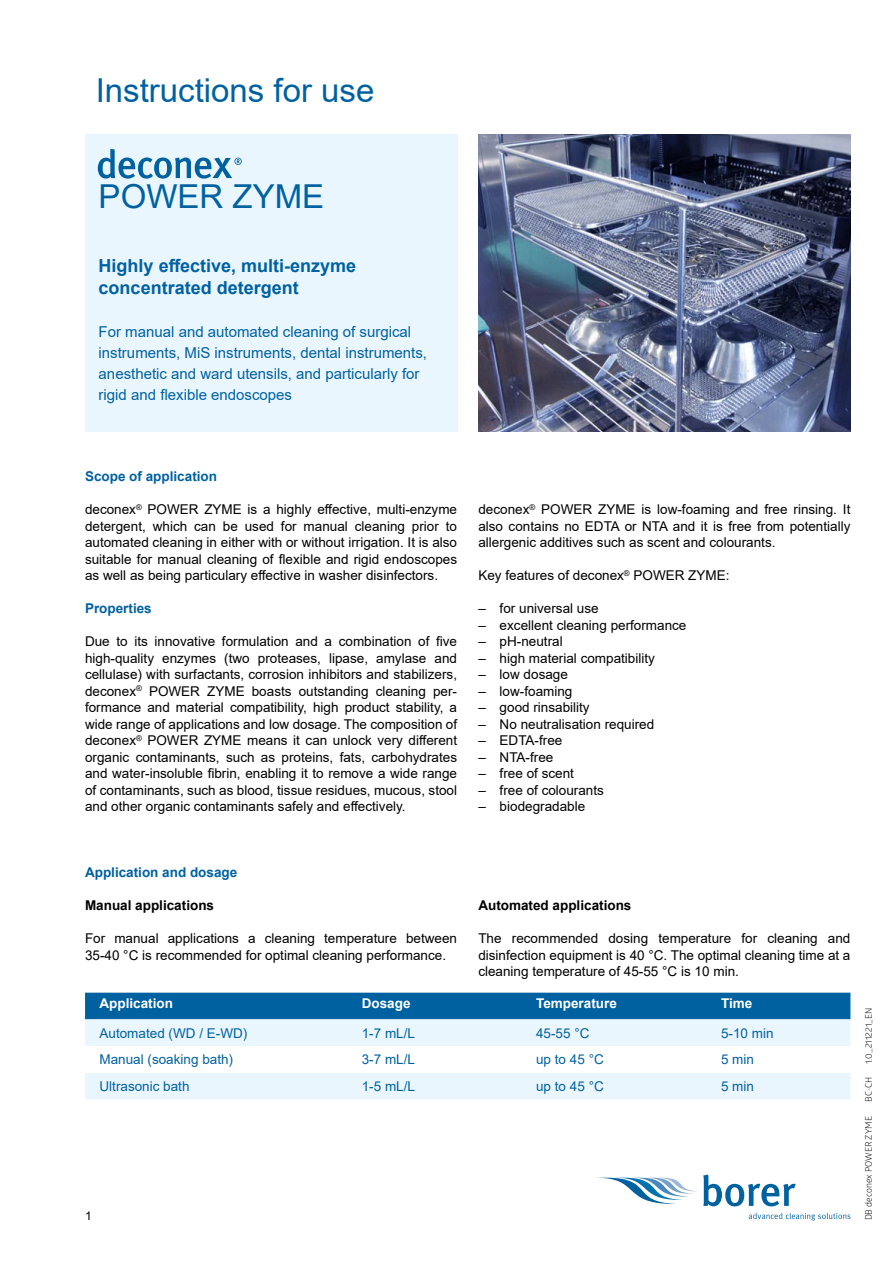
<style>
.page{position:relative;width:893px;height:1263px;background:#fff}
.page>*{position:absolute;margin:0;border:0;box-sizing:border-box;transform-origin:0 0}
.t1{font:33px "Arial";color:#0061a1}
.t2{font:700 18px/21.6px "Arial";color:#0061a1}
.t3{font:15px/21px "Arial";color:#0061a1}
.t4{font:13.5px/16.5px "Arial";color:#000;text-align:justify}
.t5{font:13.5px "Arial";color:#0061a1}
.t6{font:700 13.5px "Arial";color:#0061a1}
.t7{font:700 13.5px "Arial";color:#000}
.t8{font:700 13.5px "Arial";color:#fff}
.t9{font:12px "Arial";color:#000}
.t10{font:9px "Glober";color:#000}
</style>
<div class="page">
<svg style="left:597px;top:1174px;width:199px;height:32px"></svg>
<svg style="left:749px;top:1213px;width:101px;height:7px"></svg>
<div style="left:85px;top:134px;width:372px;height:298px;background:#eaf6fe"></div>
<svg style="left:98px;top:149px;width:144px;height:30px"></svg>
<img style="left:478px;top:135px;width:372px;height:297px">
<div style="left:85px;top:993px;width:765px;height:26px;background:#0061a1"></div>
<div style="left:85px;top:1019px;width:765px;height:80px;background:#eaf6fe"></div>
<svg style="left:85px;top:1046px;width:765px;height:27px"></svg>
<h1 class="t1" style="left:96px;top:67px;width:280px">Instructions for use</h1>
<h1 class="t1" style="left:99px;top:174px;width:227px">POWER ZYME</h1>
<h2 class="t2" style="left:99px;top:255px;width:259px">Highly effective, multi-enzyme concentrated detergent</h2>
<p class="t3" style="left:99px;top:321px;width:330px">For manual and automated cleaning of surgical instruments, MiS instruments, dental instruments, anesthetic and ward utensils, and particularly for rigid and flexible endoscopes</p>
<p class="t6" style="left:85px;top:467px;width:134px">Scope of application</p>
<p class="t4" style="left:85px;top:501px;width:374px">deconex<sup>®</sup> POWER ZYME is a highly effective, multi-enzyme detergent, which can be used for manual cleaning prior to automated cleaning in either with or without irrigation. It is also suitable for manual cleaning of flexible and rigid endoscopes as well as being particulary effective in washer disinfectors.</p>
<p class="t6" style="left:85px;top:599px;width:68px">Properties</p>
<p class="t4" style="left:85px;top:633px;width:374px">Due to its innovative formulation and a combination of five high-quality enzymes (two proteases, lipase, amylase and cellulase) with surfactants, corrosion inhibitors and stabilizers, deconex<sup>®</sup> POWER ZYME boasts outstanding cleaning per&shy;formance and material compatibility, high product stability, a wide range of applications and low dosage. The composition of deconex<sup>®</sup> POWER ZYME means it can unlock very different organic contaminants, such as proteins, fats, carbohydrates and water-insoluble fibrin, enabling it to remove a wide range of contaminants, such as blood, tissue residues, mucous, stool and other organic contaminants safely and effectively.</p>
<p class="t4" style="left:478px;top:501px;width:374px">deconex<sup>®</sup> POWER ZYME is low-foaming and free rinsing. It also contains no EDTA or NTA and it is free from potentially allergenic additives such as scent and colourants.</p>
<p class="t4" style="left:478px;top:567px;width:253px">Key features of deconex<sup>®</sup> POWER ZYME:</p>
<p class="t4" style="left:478px;top:600px;width:122px">– for universal use</p>
<p class="t4" style="left:478px;top:616px;width:210px">– excellent cleaning performance</p>
<p class="t4" style="left:478px;top:633px;width:86px">– pH-neutral</p>
<p class="t4" style="left:478px;top:649px;width:178px">– high material compatibility</p>
<p class="t4" style="left:478px;top:666px;width:91px">– low dosage</p>
<p class="t4" style="left:478px;top:682px;width:96px">– low-foaming</p>
<p class="t4" style="left:478px;top:699px;width:113px">– good rinsability</p>
<p class="t4" style="left:478px;top:715px;width:177px">– No neutralisation required</p>
<p class="t4" style="left:478px;top:732px;width:86px">– EDTA-free</p>
<p class="t4" style="left:478px;top:748px;width:77px">– NTA-free</p>
<p class="t4" style="left:478px;top:765px;width:97px">– free of scent</p>
<p class="t4" style="left:478px;top:781px;width:127px">– free of colourants</p>
<p class="t4" style="left:478px;top:798px;width:108px">– biodegradable</p>
<p class="t6" style="left:85px;top:863px;width:154px">Application and dosage</p>
<p class="t7" style="left:85px;top:896px;width:131px">Manual applications</p>
<p class="t4" style="left:85px;top:930px;width:374px">For manual applications a cleaning temperature between<br>35-40 °C is recommended for optimal cleaning performance.</p>
<p class="t7" style="left:478px;top:896px;width:155px">Automated applications</p>
<p class="t4" style="left:478px;top:930px;width:374px">The recommended dosing temperature for cleaning and disinfection equipment is 40 °C. The optimal cleaning time at a cleaning temperature of 45-55 °C is 10 min.</p>
<p class="t8" style="left:100px;top:994px;width:75px">Application</p>
<p class="t8" style="left:362px;top:994px;width:50px">Dosage</p>
<p class="t8" style="left:536px;top:994px;width:82px">Temperature</p>
<p class="t8" style="left:721px;top:994px;width:33px">Time</p>
<p class="t5" style="left:100px;top:1023px;width:149px">Automated (WD / E-WD)</p>
<p class="t5" style="left:362px;top:1023px;width:55px">1-7 mL/L</p>
<p class="t5" style="left:536px;top:1023px;width:55px">45-55 °C</p>
<p class="t5" style="left:721px;top:1023px;width:54px">5-10 min</p>
<p class="t5" style="left:100px;top:1050px;width:135px">Manual (soaking bath)</p>
<p class="t5" style="left:362px;top:1050px;width:55px">3-7 mL/L</p>
<p class="t5" style="left:536px;top:1050px;width:69px">up to 45 °C</p>
<p class="t5" style="left:721px;top:1050px;width:35px">5 min</p>
<p class="t5" style="left:100px;top:1077px;width:92px">Ultrasonic bath</p>
<p class="t5" style="left:362px;top:1077px;width:55px">1-5 mL/L</p>
<p class="t5" style="left:536px;top:1077px;width:69px">up to 45 °C</p>
<p class="t5" style="left:721px;top:1077px;width:35px">5 min</p>
<p class="t9" style="left:85px;top:1208px;width:8px">1</p>
<p class="t10" style="left:862px;top:1064px;width:58px;rotate:-90deg">1.0_211221_EN</p>
<p class="t10" style="left:862px;top:1101px;width:26px;rotate:-90deg">BC-CH</p>
<p class="t10" style="left:862px;top:1220px;width:106px;rotate:-90deg">DB deconex POWER ZYME</p>
</div>
